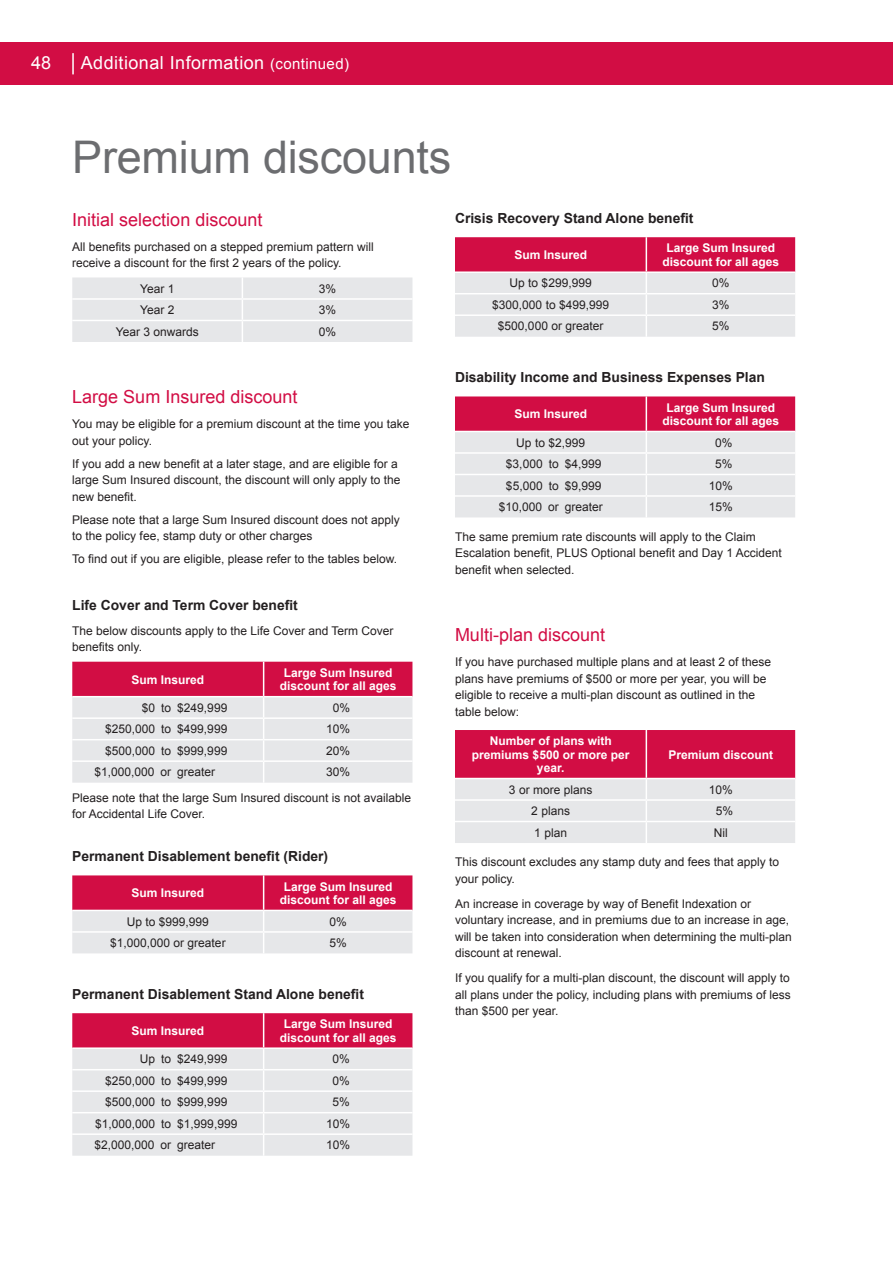
<style>
.page{position:relative;width:893px;height:1263px;background:#fff}
.page>*{position:absolute;margin:0;border:0;box-sizing:border-box;transform-origin:0 0}
.t1{font:45px "Arial";letter-spacing:-.005em;color:#6c6d70}
.t2{font:18px "Arial";color:#d20d44}
.t3{font:18px "Arial";letter-spacing:.025em;color:#fff}
.t4{font:700 13.8px "Arial";color:#231f20}
.t5{font:12px/16.5px "Arial";color:#231f20}
.t6{font:700 12px/13.5px "Arial";color:#fff;text-align:center}
.s1{font-size:15px}
</style>
<div class="page">
<div style="left:0;top:43px;width:893px;height:42px;background:#d20d44"></div>
<hr style="left:72px;top:53px;width:2px;height:21px;background:#fff">
<svg style="left:72px;top:277px;width:340px;height:65px;background:#e7e8ea"></svg>
<svg style="left:72px;top:662px;width:340px;height:121px;background:#e1abbc"></svg>
<svg style="left:72px;top:875px;width:340px;height:78px;background:#de88a1"></svg>
<svg style="left:72px;top:1013px;width:340px;height:143px;background:#e2b4c3"></svg>
<svg style="left:455px;top:237px;width:340px;height:100px;background:#e09db1"></svg>
<svg style="left:455px;top:396px;width:340px;height:121px;background:#e1abbc"></svg>
<svg style="left:455px;top:730px;width:340px;height:113px;background:#de8ca4"></svg>
<h2 class="t3" style="left:31px;top:51px;width:22px">48</h2>
<h2 class="t3" style="left:81px;top:51px;width:270px">Additional Information <span class="s1">(continued)</span></h2>
<h1 class="t1" style="left:72px;top:128px;width:380px">Premium discounts</h1>
<h2 class="t2" style="left:72px;top:208px;width:192px">Initial selection discount</h2>
<p class="t5" style="left:72px;top:238px;width:303px">All benefits purchased on a stepped premium pattern will receive a discount for the first 2 years of the policy.</p>
<p class="t5" style="left:140px;top:280px;width:36px">Year 1</p>
<p class="t5" style="left:319px;top:280px;width:19px">3%</p>
<p class="t5" style="left:140px;top:302px;width:36px">Year 2</p>
<p class="t5" style="left:319px;top:302px;width:19px">3%</p>
<p class="t5" style="left:116px;top:323px;width:84px">Year 3 onwards</p>
<p class="t5" style="left:319px;top:323px;width:19px">0%</p>
<h2 class="t2" style="left:72px;top:385px;width:227px">Large Sum Insured discount</h2>
<p class="t5" style="left:72px;top:416px;width:339px">You may be eligible for a premium discount at the time you take out your policy.</p>
<p class="t5" style="left:72px;top:455px;width:330px">If you add a new benefit at a later stage, and are eligible for a large Sum Insured discount, the discount will only apply to the new benefit.</p>
<p class="t5" style="left:72px;top:511px;width:329px">Please note that a large Sum Insured discount does not apply to the policy fee, stamp duty or other charges</p>
<p class="t5" style="left:72px;top:550px;width:326px">To find out if you are eligible, please refer to the tables below.</p>
<p class="t4" style="left:72px;top:596px;width:227px">Life Cover and Term Cover benefit</p>
<p class="t5" style="left:72px;top:623px;width:323px">The below discounts apply to the Life Cover and Term Cover benefits only.</p>
<p class="t6" style="left:132px;top:673px;width:74px">Sum Insured</p>
<p class="t6" style="left:280px;top:666px;width:118px">Large Sum Insured discount for all ages</p>
<p class="t5" style="left:142px;top:699px;width:87px">$0 to $249,999</p>
<p class="t5" style="left:333px;top:699px;width:19px">0%</p>
<p class="t5" style="left:105px;top:721px;width:124px">$250,000 to $499,999</p>
<p class="t5" style="left:326px;top:721px;width:26px">10%</p>
<p class="t5" style="left:105px;top:742px;width:124px">$500,000 to $999,999</p>
<p class="t5" style="left:326px;top:742px;width:26px">20%</p>
<p class="t5" style="left:95px;top:764px;width:122px">$1,000,000 or greater</p>
<p class="t5" style="left:72px;top:759px;width:340px;line-height:25.3px;text-indent:254px">30%<br>Please note that the large Sum Insured discount is not available</p>
<p class="t5" style="left:72px;top:806px;width:134px">for Accidental Life Cover.</p>
<p class="t4" style="left:72px;top:847px;width:257px">Permanent Disablement benefit (Rider)</p>
<p class="t6" style="left:132px;top:887px;width:74px">Sum Insured</p>
<p class="t6" style="left:280px;top:880px;width:118px">Large Sum Insured discount for all ages</p>
<p class="t5" style="left:127px;top:913px;width:84px">Up to $999,999</p>
<p class="t5" style="left:329px;top:913px;width:19px">0%</p>
<p class="t5" style="left:110px;top:935px;width:117px">$1,000,000 or greater</p>
<p class="t5" style="left:329px;top:935px;width:19px">5%</p>
<p class="t4" style="left:72px;top:985px;width:293px">Permanent Disablement Stand Alone benefit</p>
<p class="t6" style="left:132px;top:1024px;width:74px">Sum Insured</p>
<p class="t6" style="left:280px;top:1018px;width:118px">Large Sum Insured discount for all ages</p>
<p class="t5" style="left:140px;top:1051px;width:89px">Up to $249,999</p>
<p class="t5" style="left:332px;top:1051px;width:19px">0%</p>
<p class="t5" style="left:105px;top:1072px;width:124px">$250,000 to $499,999</p>
<p class="t5" style="left:332px;top:1072px;width:19px">0%</p>
<p class="t5" style="left:105px;top:1094px;width:124px">$500,000 to $999,999</p>
<p class="t5" style="left:332px;top:1094px;width:19px">5%</p>
<p class="t5" style="left:95px;top:1115px;width:144px">$1,000,000 to $1,999,999</p>
<p class="t5" style="left:326px;top:1115px;width:26px">10%</p>
<p class="t5" style="left:95px;top:1137px;width:122px">$2,000,000 or greater</p>
<p class="t5" style="left:326px;top:1137px;width:26px">10%</p>
<p class="t4" style="left:455px;top:209px;width:240px">Crisis Recovery Stand Alone benefit</p>
<p class="t6" style="left:514px;top:249px;width:74px">Sum Insured</p>
<p class="t6" style="left:662px;top:242px;width:118px">Large Sum Insured discount for all ages</p>
<p class="t5" style="left:510px;top:275px;width:84px">Up to $299,999</p>
<p class="t5" style="left:712px;top:275px;width:19px">0%</p>
<p class="t5" style="left:492px;top:296px;width:118px">$300,000 to $499,999</p>
<p class="t5" style="left:712px;top:296px;width:19px">3%</p>
<p class="t5" style="left:498px;top:318px;width:107px">$500,000 or greater</p>
<p class="t5" style="left:712px;top:318px;width:19px">5%</p>
<p class="t4" style="left:455px;top:368px;width:311px">Disability Income and Business Expenses Plan</p>
<p class="t6" style="left:514px;top:408px;width:74px">Sum Insured</p>
<p class="t6" style="left:662px;top:401px;width:118px">Large Sum Insured discount for all ages</p>
<p class="t5" style="left:516px;top:434px;width:70px">Up to $2,999</p>
<p class="t5" style="left:715px;top:434px;width:19px">0%</p>
<p class="t5" style="left:506px;top:456px;width:97px">$3,000 to $4,999</p>
<p class="t5" style="left:715px;top:456px;width:19px">5%</p>
<p class="t5" style="left:506px;top:477px;width:97px">$5,000 to $9,999</p>
<p class="t5" style="left:709px;top:477px;width:26px">10%</p>
<p class="t5" style="left:499px;top:499px;width:106px">$10,000 or greater</p>
<p class="t5" style="left:709px;top:499px;width:26px">15%</p>
<p class="t5" style="left:455px;top:528px;width:328px">The same premium rate discounts will apply to the Claim<br>Escalation benefit, PLUS Optional benefit and Day 1 Accident benefit when selected.</p>
<h2 class="t2" style="left:455px;top:623px;width:152px">Multi-plan discount</h2>
<p class="t5" style="left:455px;top:654px;width:318px">If you have purchased multiple plans and at least 2 of these plans have premiums of $500 or more per year, you will be eligible to receive a multi-plan discount as outlined in the table below:</p>
<p class="t6" style="left:472px;top:734px;width:159px">Number of plans with premiums $500 or more per year.</p>
<p class="t6" style="left:668px;top:748px;width:106px">Premium discount</p>
<p class="t5" style="left:509px;top:781px;width:85px">3 or more plans</p>
<p class="t5" style="left:709px;top:781px;width:26px">10%</p>
<p class="t5" style="left:531px;top:803px;width:40px">2 plans</p>
<p class="t5" style="left:716px;top:803px;width:19px">5%</p>
<p class="t5" style="left:534px;top:824px;width:34px">1 plan</p>
<p class="t5" style="left:714px;top:824px;width:15px">Nil</p>
<p class="t5" style="left:455px;top:854px;width:326px">This discount excludes any stamp duty and fees that apply to your policy.</p>
<p class="t5" style="left:455px;top:895px;width:338px">An increase in coverage by way of Benefit Indexation or voluntary increase, and in premiums due to an increase in age, will be taken into consideration when determining the multi‑plan discount at renewal.</p>
<p class="t5" style="left:455px;top:970px;width:337px;text-align:justify">If you qualify for a multi-plan discount, the discount will apply to all plans under the policy, including plans with premiums of less than $500 per year.</p>
</div>
